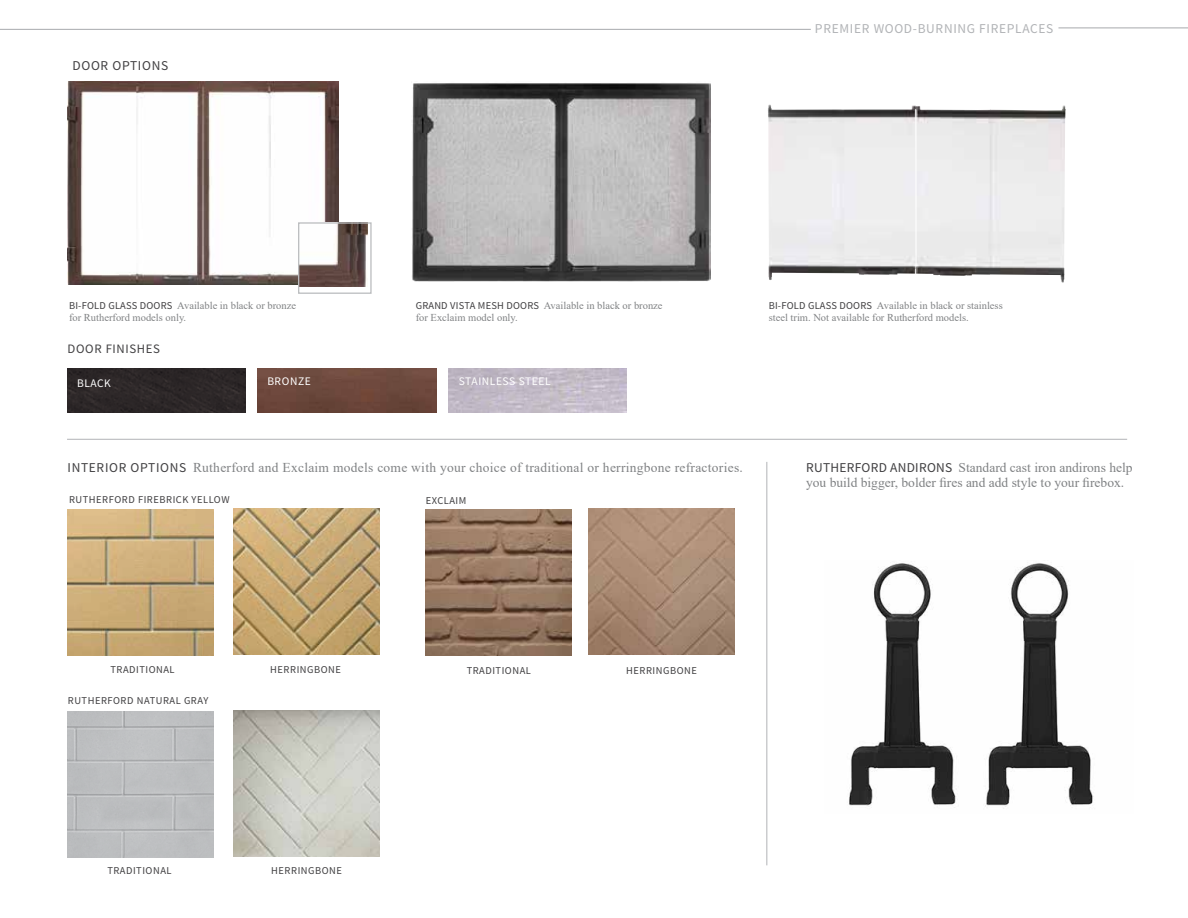
<style>
.page{position:relative;width:1188px;height:918px;background:#fff}
.page>*{position:absolute;margin:0;border:0;box-sizing:border-box;transform-origin:0 0}
.t1{font:13.5px "Times New Roman";letter-spacing:.02em;color:#808284}
.t2{font:13.5px/15px "Times New Roman";color:#808284}
.t3{font:13.5px "Source Sans Pro";letter-spacing:.05em;color:#b1b3b6}
.t4{font:13.5px "Source Sans Pro";letter-spacing:.05em;color:#414042}
.t5{font:12.9px "Source Sans Pro";letter-spacing:.05em;color:#414042}
.t6{font:11.55px "Source Sans Pro";letter-spacing:.05em;color:#fff}
.t7{font:10.5px/12.1px "Times New Roman";color:#808284}
.t8{font:10.5px "Source Sans Pro";letter-spacing:.05em;color:#414042}
.s1{font-family:"Source Sans Pro";color:#414042}
</style>
<div class="page">
<hr style="left:1058px;top:27px;width:130px;height:1px;background:#b1b3b6">
<hr style="left:0;top:29px;width:811px;height:1px;background:#b1b3b6">
<img style="left:68px;top:82px;width:270px;height:203px">
<img style="left:300px;top:224px;width:67px;height:63px">
<div style="left:298px;top:222px;width:74px;height:72px;border:1px solid #bcbec0"></div>
<img style="left:412px;top:83px;width:299px;height:199px">
<img style="left:768px;top:105px;width:298px;height:178px">
<img style="left:849px;top:563px;width:245px;height:246px">
<hr style="left:766px;top:462px;width:1px;height:403px;background:#b1b3b6">
<div style="left:67px;top:368px;width:179px;height:44px;background:#2c2728"></div>
<img style="left:258px;top:368px;width:178px;height:45px">
<img style="left:448px;top:368px;width:179px;height:44px">
<img style="left:233px;top:509px;width:147px;height:146px">
<img style="left:68px;top:509px;width:146px;height:147px">
<img style="left:233px;top:711px;width:147px;height:146px">
<img style="left:68px;top:711px;width:146px;height:147px">
<hr style="left:67px;top:439px;width:1060px;height:1px;background:#b1b3b6">
<img style="left:588px;top:509px;width:147px;height:146px">
<img style="left:426px;top:509px;width:146px;height:147px">
<p class="t4" style="left:73px;top:60px;width:97px">DOOR OPTIONS</p>
<p class="t3" style="left:815px;top:23px;width:240px">PREMIER WOOD-BURNING FIREPLACES</p>
<p class="t7" style="left:69px;top:299px;width:229px"><span class="s1">BI-FOLD GLASS DOORS</span> Available in black or bronze for Rutherford models only.</p>
<p class="t7" style="left:416px;top:299px;width:248px"><span class="s1">GRAND VISTA MESH DOORS</span> Available in black or bronze for Exclaim model only.</p>
<p class="t7" style="left:769px;top:299px;width:236px"><span class="s1">BI-FOLD GLASS DOORS</span> Available in black or stainless steel trim. Not available for Rutherford models.</p>
<p class="t5" style="left:68px;top:344px;width:94px">DOOR FINISHES</p>
<p class="t6" style="left:77px;top:379px;width:35px">BLACK</p>
<p class="t6" style="left:267px;top:377px;width:45px">BRONZE</p>
<p class="t6" style="left:459px;top:376px;width:93px">STAINLESS STEEL</p>
<p class="t1" style="left:68px;top:458px;width:677px"><span class="s1">INTERIOR OPTIONS</span> Rutherford and Exclaim models come with your choice of traditional or herringbone refractories.</p>
<p class="t8" style="left:69px;top:495px;width:162px">RUTHERFORD FIREBRICK YELLOW</p>
<p class="t8" style="left:426px;top:497px;width:42px">EXCLAIM</p>
<p class="t2" style="left:806px;top:461px;width:328px"><span class="s1">RUTHERFORD ANDIRONS</span> Standard cast iron andirons help you build bigger, bolder 昀椀res and add style to your 昀椀rebox.</p>
<p class="t8" style="left:111px;top:665px;width:66px">TRADITIONAL</p>
<p class="t8" style="left:68px;top:697px;width:142px">RUTHERFORD NATURAL GRAY</p>
<p class="t8" style="left:270px;top:665px;width:72px">HERRINGBONE</p>
<p class="t8" style="left:467px;top:666px;width:66px">TRADITIONAL</p>
<p class="t8" style="left:626px;top:666px;width:72px">HERRINGBONE</p>
<p class="t8" style="left:107px;top:867px;width:66px">TRADITIONAL</p>
<p class="t8" style="left:271px;top:867px;width:72px">HERRINGBONE</p>
</div>
